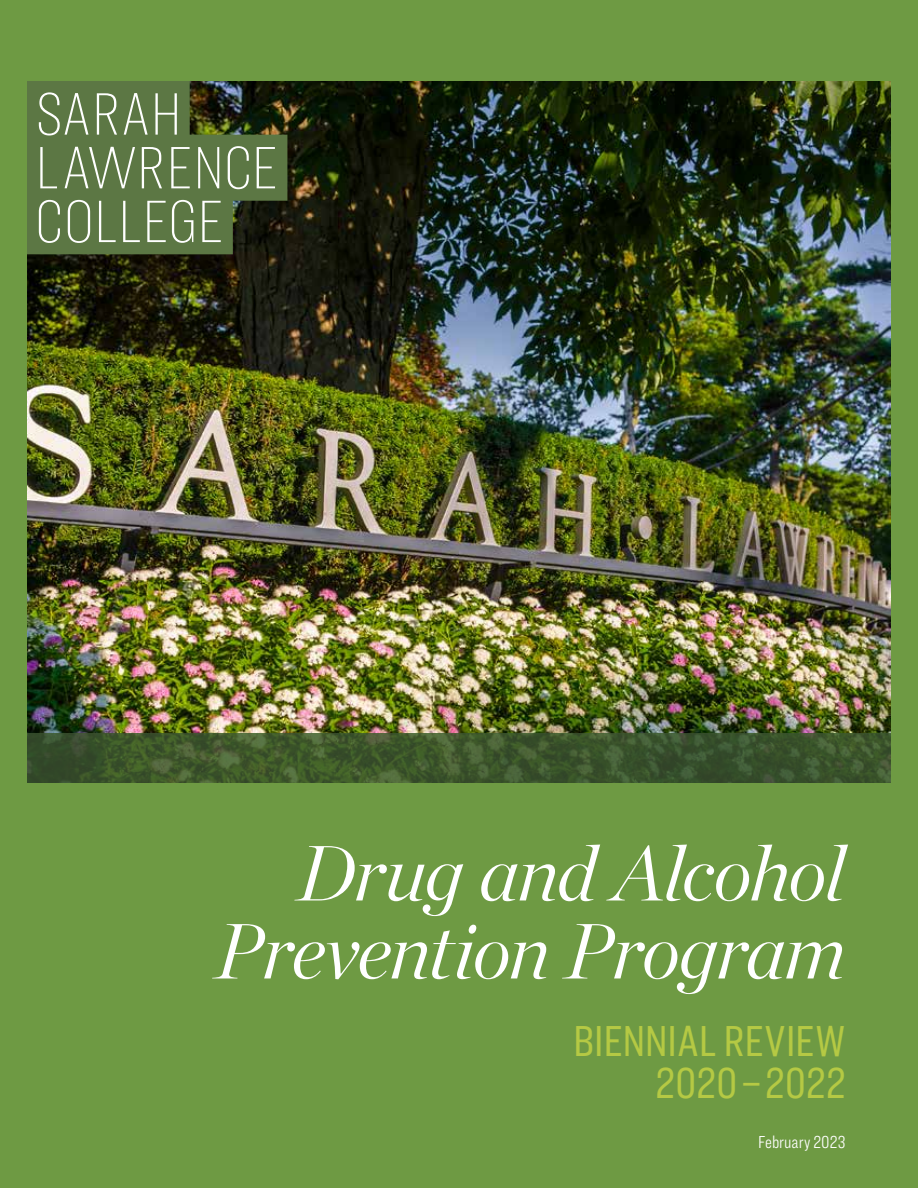
<style>
.page{position:relative;width:918px;height:1188px;background:#6e9a43}
.page>*{position:absolute;margin:0;border:0;box-sizing:border-box;transform-origin:0 0}
.t1{font:italic 300 78px/78px "Chronicle Display";letter-spacing:-.02em;color:#fff;text-align:right}
.t2{font:45px/42px "Ringside Compressed";color:#b5c944;text-align:right}
.t3{font:300 18px "Ringside Compressed";letter-spacing:.005em;color:#fff}
</style>
<div class="page">
<img style="left:27px;top:81px;width:864px;height:652px">
<svg style="left:27px;top:733px;width:864px;height:50px;background:#3d562d"></svg>
<svg style="left:27px;top:81px;width:260px;height:173px;background:#4b5f36"></svg>
<svg style="left:97px;top:93px;width:20px;height:42px"></svg>
<svg style="left:155px;top:93px;width:22px;height:42px"></svg>
<svg style="left:40px;top:147px;width:17px;height:41px"></svg>
<svg style="left:142px;top:147px;width:20px;height:41px"></svg>
<svg style="left:171px;top:147px;width:19px;height:41px"></svg>
<svg style="left:198px;top:147px;width:21px;height:41px"></svg>
<svg style="left:228px;top:146px;width:21px;height:43px"></svg>
<svg style="left:257px;top:147px;width:18px;height:41px"></svg>
<svg style="left:39px;top:200px;width:21px;height:43px"></svg>
<svg style="left:68px;top:200px;width:22px;height:43px"></svg>
<svg style="left:99px;top:201px;width:17px;height:41px"></svg>
<svg style="left:123px;top:201px;width:17px;height:41px"></svg>
<svg style="left:147px;top:201px;width:19px;height:41px"></svg>
<svg style="left:172px;top:200px;width:21px;height:43px"></svg>
<svg style="left:202px;top:201px;width:19px;height:41px"></svg>
<svg style="left:124px;top:93px;width:24px;height:42px"></svg>
<svg style="left:39px;top:92px;width:50px;height:44px;background:#7a9067"></svg>
<svg style="left:65px;top:147px;width:70px;height:41px;background:#7a9067"></svg>
<p class="t1" style="left:215px;top:827px;width:632px">Drug and Alcohol<br>Prevention Program</p>
<p class="t2" style="left:573px;top:1020px;width:274px">BIENNIAL REVIEW<br>2020–2022</p>
<p class="t3" style="left:758px;top:1131px;width:89px">February 2023</p>
</div>
